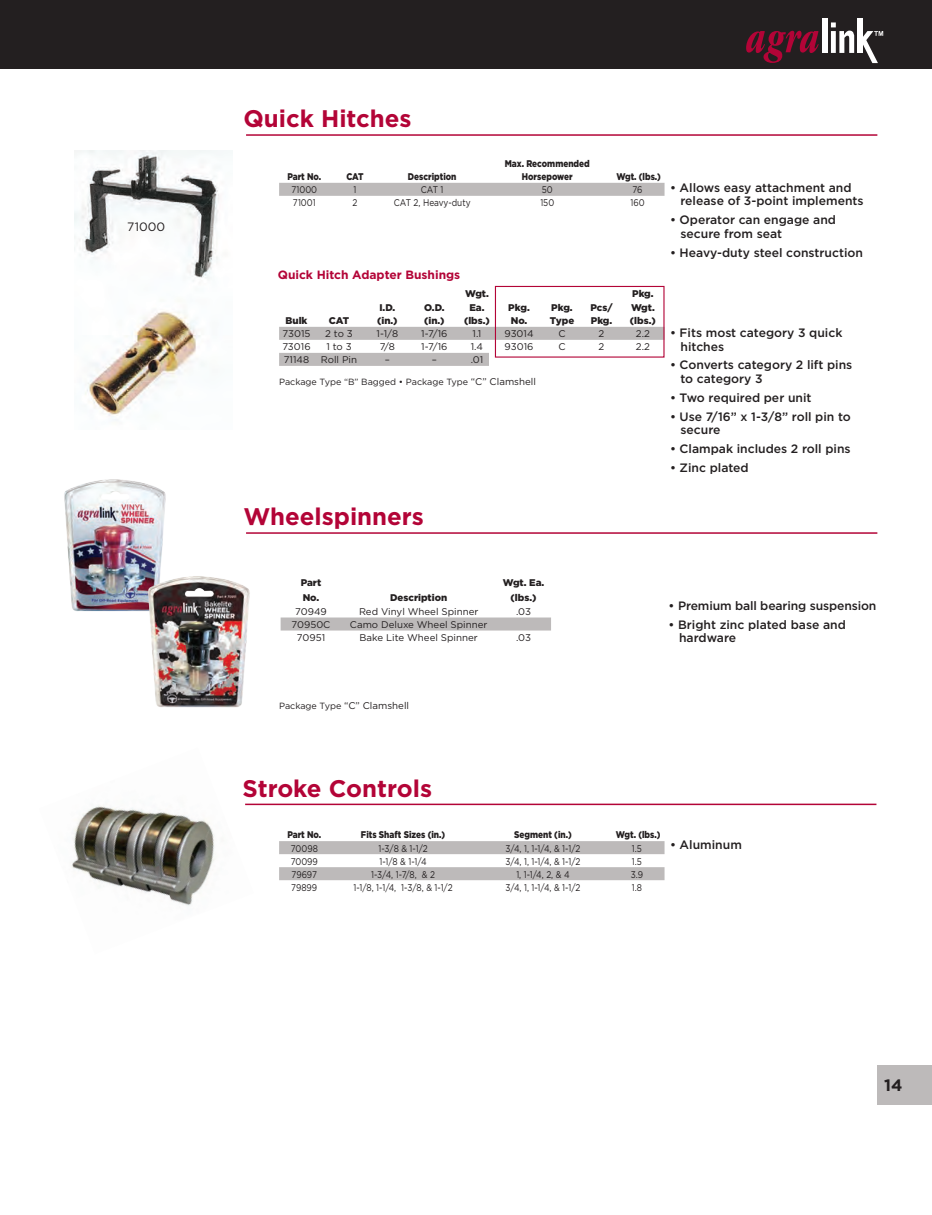
<style>
.page{position:relative;width:932px;height:1215px;background:#fff}
.page>*{position:absolute;margin:0;border:0;box-sizing:border-box;transform-origin:0 0}
.t1{font:700 24px "Gotham";color:#b30437}
.t2{font:700 16.5px "Gotham";color:#231f20}
.t3{font:500 12.15px/13.5px "Gotham";color:#231f20}
.t4{font:12.15px "Gotham";color:#231f20}
.t5{font:700 12px "Gotham";color:#b30437}
.t6{font:9.75px "Gotham";color:#231f20;scale:.85 1}
.t7{font:9.75px "Gotham";color:#231f20}
.t8{font:900 9.75px "Gotham";color:#231f20}
.t9{font:900 9.75px "Gotham";color:#231f20;scale:.85 1}
.t10{font:9px "Gotham";color:#231f20}
.s1{font-size:9.75px}
.s2{font-size:9px}
</style>
<div class="page">
<div style="left:0;top:0;width:932px;height:69px;background:#231f20"></div>
<svg style="left:831px;top:22px;width:23px;height:31px"></svg>
<svg style="left:746px;top:31px;width:72px;height:32px"></svg>
<div style="left:821px;top:19px;width:6px;height:34px;background:#fff"></div>
<div style="left:857px;top:19px;width:5px;height:34px;background:#fff"></div>
<svg style="left:862px;top:31px;width:21px;height:32px"></svg>
<div style="left:877px;top:1065px;width:55px;height:39px;background:#bdbaba"></div>
<hr style="left:246px;top:134px;width:631px;height:2px;background:#b30437">
<hr style="left:245px;top:804px;width:631px;height:1px;background:#b30437">
<hr style="left:246px;top:532px;width:631px;height:2px;background:#b30437">
<svg style="left:279px;top:841px;width:385px;height:39px"></svg>
<svg style="left:280px;top:618px;width:271px;height:13px;background:#bfbcbc"></svg>
<svg style="left:279px;top:183px;width:385px;height:13px;background:#bdbaba"></svg>
<svg style="left:279px;top:327px;width:383px;height:39px"></svg>
<div style="left:489px;top:351px;width:175px;height:18px;background:#fff"></div>
<div style="left:495px;top:286px;width:169px;height:72px;border:1px solid #b30437"></div>
<img style="left:75px;top:151px;width:144px;height:269px">
<img style="left:71px;top:803px;width:183px;height:103px">
<img style="left:64px;top:479px;width:102px;height:132px">
<img style="left:142px;top:564px;width:108px;height:144px">
<p class="t4" style="left:127px;top:219px;width:39px">71000</p>
<h1 class="t1" style="left:243px;top:103px;width:170px">Quick Hitches</h1>
<p class="t9" style="left:505px;top:157px;width:101px">Max. Recommended</p>
<p class="t9" style="left:287px;top:170px;width:41px">Part No.</p>
<p class="t9" style="left:346px;top:170px;width:22px">CAT</p>
<p class="t9" style="left:408px;top:170px;width:59px">Description</p>
<p class="t9" style="left:522px;top:170px;width:61px">Horsepower</p>
<p class="t9" style="left:616px;top:170px;width:54px">Wgt. (lbs.)</p>
<p class="t6" style="left:291px;top:184px;width:32px">71000</p>
<p class="t6" style="left:353px;top:184px;width:5px">1</p>
<p class="t6" style="left:421px;top:184px;width:28px">CAT 1</p>
<p class="t6" style="left:542px;top:184px;width:14px">50</p>
<p class="t6" style="left:632px;top:184px;width:13px">76</p>
<p class="t6" style="left:293px;top:197px;width:28px">71001</p>
<p class="t6" style="left:352px;top:197px;width:7px">2</p>
<p class="t6" style="left:394px;top:197px;width:92px">CAT 2, Heavy-duty</p>
<p class="t6" style="left:540px;top:197px;width:18px">150</p>
<p class="t6" style="left:630px;top:197px;width:18px">160</p>
<p class="t5" style="left:278px;top:266px;width:184px">Quick Hitch Adapter Bushings</p>
<p class="t8" style="left:465px;top:287px;width:25px">Wgt.</p>
<p class="t8" style="left:632px;top:287px;width:23px">Pkg.</p>
<p class="t8" style="left:379px;top:301px;width:17px">I.D.</p>
<p class="t8" style="left:424px;top:301px;width:22px">O.D.</p>
<p class="t8" style="left:469px;top:301px;width:17px">Ea.</p>
<p class="t8" style="left:508px;top:301px;width:23px">Pkg.</p>
<p class="t8" style="left:551px;top:301px;width:23px">Pkg.</p>
<p class="t8" style="left:590px;top:301px;width:24px">Pcs/</p>
<p class="t8" style="left:631px;top:301px;width:25px">Wgt.</p>
<p class="t8" style="left:285px;top:314px;width:23px">Bulk</p>
<p class="t8" style="left:329px;top:314px;width:22px">CAT</p>
<p class="t8" style="left:377px;top:314px;width:22px">(in.)</p>
<p class="t8" style="left:424px;top:314px;width:22px">(in.)</p>
<p class="t8" style="left:464px;top:314px;width:27px">(lbs.)</p>
<p class="t8" style="left:510px;top:314px;width:65px">No. Type</p>
<p class="t8" style="left:591px;top:314px;width:23px">Pkg.</p>
<p class="t8" style="left:630px;top:314px;width:27px">(lbs.)</p>
<p class="t7" style="left:282px;top:328px;width:29px">73015</p>
<p class="t7" style="left:325px;top:328px;width:29px">2 to 3</p>
<p class="t7" style="left:376px;top:328px;width:23px">1-1/8</p>
<p class="t7" style="left:421px;top:328px;width:28px">1-7/16</p>
<p class="t7" style="left:472px;top:328px;width:10px">1.1</p>
<p class="t7" style="left:504px;top:328px;width:31px">93014</p>
<p class="t7" style="left:558px;top:328px;width:9px">C</p>
<p class="t7" style="left:598px;top:328px;width:7px">2</p>
<p class="t7" style="left:636px;top:328px;width:16px">2.2</p>
<p class="t7" style="left:282px;top:341px;width:30px">73016</p>
<p class="t7" style="left:326px;top:341px;width:27px">1 to 3</p>
<p class="t7" style="left:380px;top:341px;width:17px">7/8</p>
<p class="t7" style="left:421px;top:341px;width:28px">1-7/16</p>
<p class="t7" style="left:471px;top:341px;width:14px">1.4</p>
<p class="t7" style="left:504px;top:341px;width:30px">93016</p>
<p class="t7" style="left:558px;top:341px;width:9px">C</p>
<p class="t7" style="left:598px;top:341px;width:7px">2</p>
<p class="t7" style="left:636px;top:341px;width:16px">2.2</p>
<p class="t7" style="left:284px;top:354px;width:75px">71148 Roll Pin</p>
<p class="t7" style="left:385px;top:354px;width:7px">–</p>
<p class="t7" style="left:432px;top:354px;width:7px">–</p>
<p class="t7" style="left:470px;top:354px;width:14px">.01</p>
<p class="t10" style="left:279px;top:376px;width:258px">Package Type “B” Bagged • Package Type <span class="s1">“C” Clamshell</span></p>
<p class="t3" style="left:680px;top:181px;width:185px;text-indent:-10px">• Allows easy attachment and release of 3-point implements</p>
<p class="t3" style="left:680px;top:213px;width:157px;text-indent:-10px">• Operator can engage and secure from seat</p>
<p class="t3" style="left:670px;top:246px;width:194px">• Heavy-duty steel construction</p>
<p class="t3" style="left:680px;top:326px;width:163px;text-indent:-10px">• Fits most category 3 quick hitches</p>
<p class="t3" style="left:680px;top:358px;width:173px;text-indent:-10px">• Converts category 2 lift pins to category 3</p>
<p class="t3" style="left:670px;top:391px;width:143px">• Two required per unit</p>
<p class="t3" style="left:680px;top:410px;width:172px;text-indent:-10px">• Use 7/16” x 1-3/8” roll pin to secure</p>
<p class="t3" style="left:670px;top:442px;width:182px">• Clampak includes 2 roll pins</p>
<p class="t3" style="left:670px;top:461px;width:80px">• Zinc plated</p>
<h1 class="t1" style="left:243px;top:501px;width:182px">Wheelspinners</h1>
<p class="t8" style="left:301px;top:576px;width:22px">Part</p>
<p class="t8" style="left:502px;top:576px;width:43px">Wgt. Ea.</p>
<p class="t8" style="left:303px;top:591px;width:18px">No.</p>
<p class="t8" style="left:390px;top:591px;width:59px">Description</p>
<p class="t8" style="left:510px;top:591px;width:27px">(lbs.)</p>
<p class="t7" style="left:295px;top:605px;width:33px">70949</p>
<p class="t7" style="left:359px;top:605px;width:121px">Red Vinyl Wheel Spinner</p>
<p class="t7" style="left:516px;top:605px;width:16px">.03</p>
<p class="t7" style="left:291px;top:618px;width:40px">70950C</p>
<p class="t7" style="left:350px;top:618px;width:139px">Camo Deluxe Wheel Spinner</p>
<p class="t7" style="left:297px;top:631px;width:30px">70951</p>
<p class="t7" style="left:359px;top:631px;width:120px">Bake Lite Wheel Spinner</p>
<p class="t7" style="left:516px;top:631px;width:16px">.03</p>
<p class="t3" style="left:668px;top:598px;width:209px">• Premium ball bearing suspension</p>
<p class="t3" style="left:679px;top:617px;width:168px;text-indent:-10px">• Bright zinc plated base and hardware</p>
<p class="t7" style="left:279px;top:699px;width:131px"><span class="s2">Package Type</span> “C” Clamshell</p>
<h1 class="t1" style="left:242px;top:772px;width:191px">Stroke Controls</h1>
<p class="t9" style="left:287px;top:828px;width:41px">Part No.</p>
<p class="t9" style="left:361px;top:828px;width:100px">Fits Shaft Sizes (in.)</p>
<p class="t9" style="left:514px;top:828px;width:69px">Segment (in.)</p>
<p class="t9" style="left:616px;top:828px;width:54px">Wgt. (lbs.)</p>
<p class="t6" style="left:291px;top:842px;width:33px">70098</p>
<p class="t6" style="left:378px;top:842px;width:59px">1-3/8 &amp; 1-1/2</p>
<p class="t6" style="left:505px;top:842px;width:89px">3/4, 1, 1-1/4, &amp; 1-1/2</p>
<p class="t6" style="left:632px;top:842px;width:13px">1.5</p>
<p class="t6" style="left:291px;top:855px;width:34px">70099</p>
<p class="t6" style="left:379px;top:855px;width:57px">1-1/8 &amp; 1-1/4</p>
<p class="t6" style="left:505px;top:855px;width:89px">3/4, 1, 1-1/4, &amp; 1-1/2</p>
<p class="t6" style="left:632px;top:855px;width:13px">1.5</p>
<p class="t6" style="left:291px;top:868px;width:32px">79697</p>
<p class="t6" style="left:371px;top:868px;width:77px">1-3/4, 1-7/8, &amp; 2</p>
<p class="t6" style="left:516px;top:868px;width:64px">1, 1-1/4, 2, &amp; 4</p>
<p class="t6" style="left:630px;top:868px;width:16px">3.9</p>
<p class="t6" style="left:291px;top:881px;width:32px">79899</p>
<p class="t6" style="left:353px;top:881px;width:118px">1-1/8, 1-1/4, 1-3/8, &amp; 1-1/2</p>
<p class="t6" style="left:505px;top:881px;width:89px">3/4, 1, 1-1/4, &amp; 1-1/2</p>
<p class="t6" style="left:632px;top:881px;width:13px">1.8</p>
<p class="t3" style="left:670px;top:838px;width:73px">• Aluminum</p>
<h2 class="t2" style="left:884px;top:1075px;width:20px">14</h2>
</div>
